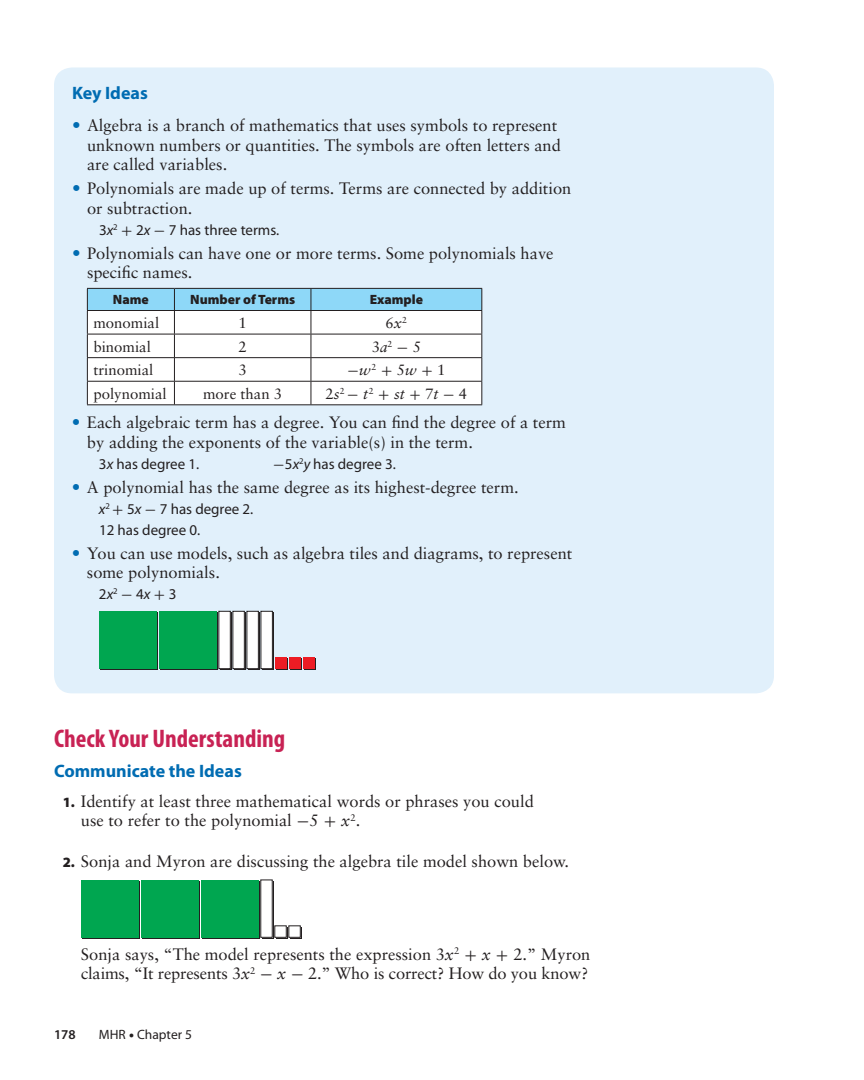
<style>
.page{position:relative;width:864px;height:1080px;background:#fff}
.page>*{position:absolute;margin:0;border:0;box-sizing:border-box;transform-origin:0 0}
.t1{font:700 condensed 25.5px "Myriad Pro";color:#c82254}
.t2{font:700 18px "Myriad Pro";color:#006cb2}
.t3{font:16.5px/19.5px "Sabon";color:#231f20}
.t4{font:15px/21px "Myriad Pro";color:#231f20}
.t5{font:15px "Sabon";color:#231f20}
.t6{font:italic 15px "Sabon";color:#231f20}
.t7{font:15px "Uni Math";color:#231f20}
.t8{font:900 13.5px "Myriad Pro";color:#231f20}
.t9{font:13.5px "Myriad Pro";color:#231f20}
.t10{font:600 13.5px "Myriad Pro";color:#231f20}
.s1{font-size:17.25px;color:#006cb2}
.s2{font-style:italic}
.s3{font-family:"Uni Math"}
.s4{font-family:"Sabon";font-style:italic}
.s5{font-family:"Sabon"}
.s6{font-style:normal}
.s7{font-family:"Uni Math";font-style:normal}
.s8{font-family:"Myriad Pro";font-weight:900;font-size:14.25px}
.s9{font-weight:900}
</style>
<div class="page">
<div style="left:54px;top:68px;width:720px;height:625px;background:#e1f0fb;border-radius:18px"></div>
<hr style="left:87px;top:404px;width:395px;height:1px;background:#231f20">
<svg style="left:87px;top:288px;width:395px;height:116px;background:#e1eef4"></svg>
<hr style="left:87px;top:310px;width:395px;height:1px;background:#231f20">
<div style="left:160px;top:613px;width:58px;height:57px;background:#00a650"></div>
<div style="left:159px;top:611px;width:57px;height:58px;background:#00a650"></div>
<div style="left:100px;top:613px;width:58px;height:57px;background:#00a650"></div>
<div style="left:99px;top:611px;width:57px;height:58px;background:#00a650"></div>
<div style="left:220px;top:613px;width:12px;height:57px;background:#231f20"></div>
<div style="left:219px;top:611px;width:11px;height:58px;background:#fff"></div>
<div style="left:218px;top:611px;width:13px;height:58px;border:1px solid #231f20"></div>
<div style="left:248px;top:613px;width:12px;height:57px;background:#231f20"></div>
<div style="left:247px;top:611px;width:11px;height:58px;background:#fff"></div>
<div style="left:247px;top:611px;width:12px;height:58px;border:1px solid #231f20"></div>
<div style="left:234px;top:613px;width:12px;height:57px;background:#231f20"></div>
<div style="left:233px;top:611px;width:11px;height:58px;background:#fff"></div>
<div style="left:232px;top:611px;width:13px;height:58px;border:1px solid #231f20"></div>
<div style="left:262px;top:613px;width:12px;height:57px;background:#231f20"></div>
<div style="left:261px;top:611px;width:11px;height:58px;background:#fff"></div>
<div style="left:261px;top:611px;width:12px;height:58px;border:1px solid #231f20"></div>
<div style="left:290px;top:658px;width:12px;height:12px;background:#ed1c24"></div>
<div style="left:289px;top:657px;width:11px;height:12px;background:#ed1c24"></div>
<div style="left:304px;top:658px;width:12px;height:12px;background:#ed1c24"></div>
<div style="left:303px;top:657px;width:11px;height:12px;background:#ed1c24"></div>
<div style="left:276px;top:658px;width:12px;height:12px;background:#ed1c24"></div>
<div style="left:275px;top:657px;width:11px;height:12px;background:#ed1c24"></div>
<div style="left:202px;top:881px;width:58px;height:58px;background:#00a650"></div>
<div style="left:201px;top:880px;width:57px;height:57px;background:#00a650"></div>
<div style="left:142px;top:881px;width:58px;height:58px;background:#00a650"></div>
<div style="left:141px;top:880px;width:57px;height:57px;background:#00a650"></div>
<div style="left:82px;top:881px;width:58px;height:58px;background:#00a650"></div>
<div style="left:81px;top:880px;width:57px;height:57px;background:#00a650"></div>
<div style="left:262px;top:881px;width:12px;height:58px;background:#231f20"></div>
<div style="left:261px;top:880px;width:11px;height:57px;background:#fff"></div>
<div style="left:260px;top:880px;width:13px;height:58px;border:1px solid #231f20"></div>
<div style="left:290px;top:927px;width:12px;height:12px;background:#231f20"></div>
<div style="left:289px;top:926px;width:11px;height:11px;background:#fff"></div>
<div style="left:288px;top:925px;width:13px;height:13px;border:1px solid #231f20"></div>
<div style="left:276px;top:927px;width:12px;height:12px;background:#231f20"></div>
<div style="left:275px;top:926px;width:11px;height:11px;background:#fff"></div>
<div style="left:274px;top:925px;width:13px;height:13px;border:1px solid #231f20"></div>
<p class="t2" style="left:72px;top:86px;width:77px">Key Ideas</p>
<p class="t3" style="left:87px;top:117px;width:475px;text-indent:-15px"><span class="s1">•</span> Algebra is a branch of mathematics that uses symbols to represent unknown numbers or quantities. The symbols are often letters and are called variables.</p>
<p class="t3" style="left:87px;top:180px;width:486px;text-indent:-15px"><span class="s1">•</span> Polynomials are made up of terms. Terms are connected by addition or subtraction.</p>
<p class="t4" style="left:99px;top:221px;width:182px">3<span class="s2">x</span><sup>2</sup> <span class="s3">+</span> 2<span class="s2">x</span> <span class="s3">-</span> 7 has three terms.</p>
<p class="t3" style="left:87px;top:245px;width:468px;text-indent:-15px"><span class="s1">•</span> Polynomials can have one or more terms. Some polynomials have specific names.</p>
<p class="t8" style="left:113px;top:295px;width:37px">Name</p>
<p class="t8" style="left:190px;top:295px;width:107px">Number of Terms</p>
<p class="t8" style="left:370px;top:295px;width:55px">Example</p>
<p class="t5" style="left:93px;top:317px;width:67px">monomial</p>
<p class="t5" style="left:239px;top:317px;width:10px">1</p>
<p class="t5" style="left:386px;top:317px;width:23px">6<span class="s2">x</span><sup>2</sup></p>
<p class="t5" style="left:93px;top:340px;width:59px">binomial</p>
<p class="t5" style="left:239px;top:340px;width:10px">2</p>
<p class="t5" style="left:372px;top:340px;width:51px">3<span class="s2">a</span><sup>2</sup> <span class="s3">-</span> 5</p>
<p class="t5" style="left:93px;top:364px;width:61px">trinomial</p>
<p class="t5" style="left:239px;top:364px;width:10px">3</p>
<p class="t7" style="left:347px;top:365px;width:100px">-<span class="s4">w</span><sup>2</sup> + <span class="s5">5</span><span class="s4">w</span> + <span class="s5">1</span></p>
<p class="t5" style="left:93px;top:387px;width:75px">polynomial</p>
<p class="t5" style="left:203px;top:387px;width:81px">more than 3</p>
<p class="t6" style="left:326px;top:387px;width:143px"><span class="s6">2</span>s<sup>2</sup> <span class="s7">-</span> t<sup>2</sup> <span class="s7">+</span> st <span class="s7">+</span> <span class="s6">7</span>t <span class="s7">-</span> <span class="s6">4</span></p>
<p class="t3" style="left:87px;top:414px;width:480px;text-indent:-15px"><span class="s1">•</span> Each algebraic term has a degree. You can find the degree of a term by adding the exponents of the variable(s) in the term.</p>
<p class="t4" style="left:99px;top:455px;width:102px">3<span class="s2">x</span> has degree 1.</p>
<p class="t4" style="left:273px;top:455px;width:124px"><span class="s3">-</span>5<span class="s2">x</span><sup>2</sup><span class="s2">y</span> has degree 3.</p>
<p class="t3" style="left:72px;top:479px;width:448px"><span class="s1">•</span> A polynomial has the same degree as its highest-degree term.</p>
<p class="t4" style="left:99px;top:500px;width:156px"><span class="s2">x</span><sup>2</sup> <span class="s3">+</span> 5<span class="s2">x</span> <span class="s3">-</span> 7 has degree 2.<br>12 has degree 0.</p>
<p class="t3" style="left:87px;top:545px;width:487px;text-indent:-15px"><span class="s1">•</span> You can use models, such as algebra tiles and diagrams, to represent some polynomials.</p>
<p class="t4" style="left:99px;top:585px;width:79px">2<span class="s2">x</span><sup>2</sup> <span class="s3">-</span> 4<span class="s2">x</span> <span class="s3">+</span> 3</p>
<p class="t1" style="left:54px;top:728px;width:233px">Check Your Understanding</p>
<p class="t2" style="left:54px;top:764px;width:189px">Communicate the Ideas</p>
<p class="t3" style="left:81px;top:793px;width:454px;text-indent:-18px"><span class="s8">1.</span> Identify at least three mathematical words or phrases you could use to refer to the polynomial <span class="s3">-</span>5 <span class="s3">+</span> <span class="s2">x</span><sup>2</sup>.</p>
<p class="t3" style="left:63px;top:853px;width:508px"><span class="s8">2.</span> Sonja and Myron are discussing the algebra tile model shown below.</p>
<p class="t3" style="left:81px;top:946px;width:511px">Sonja says, “The model represents the expression 3<span class="s2">x</span><sup>2</sup> <span class="s3">+</span> <span class="s2">x</span> <span class="s3">+</span> 2.” Myron claims, “It represents 3<span class="s2">x</span><sup>2</sup> <span class="s3">-</span> <span class="s2">x</span> <span class="s3">-</span> 2.” Who is correct? How do you know?</p>
<p class="t10" style="left:54px;top:1030px;width:23px">178</p>
<p class="t9" style="left:99px;top:1030px;width:95px">MHR <span class="s9">•</span> Chapter 5</p>
</div>
